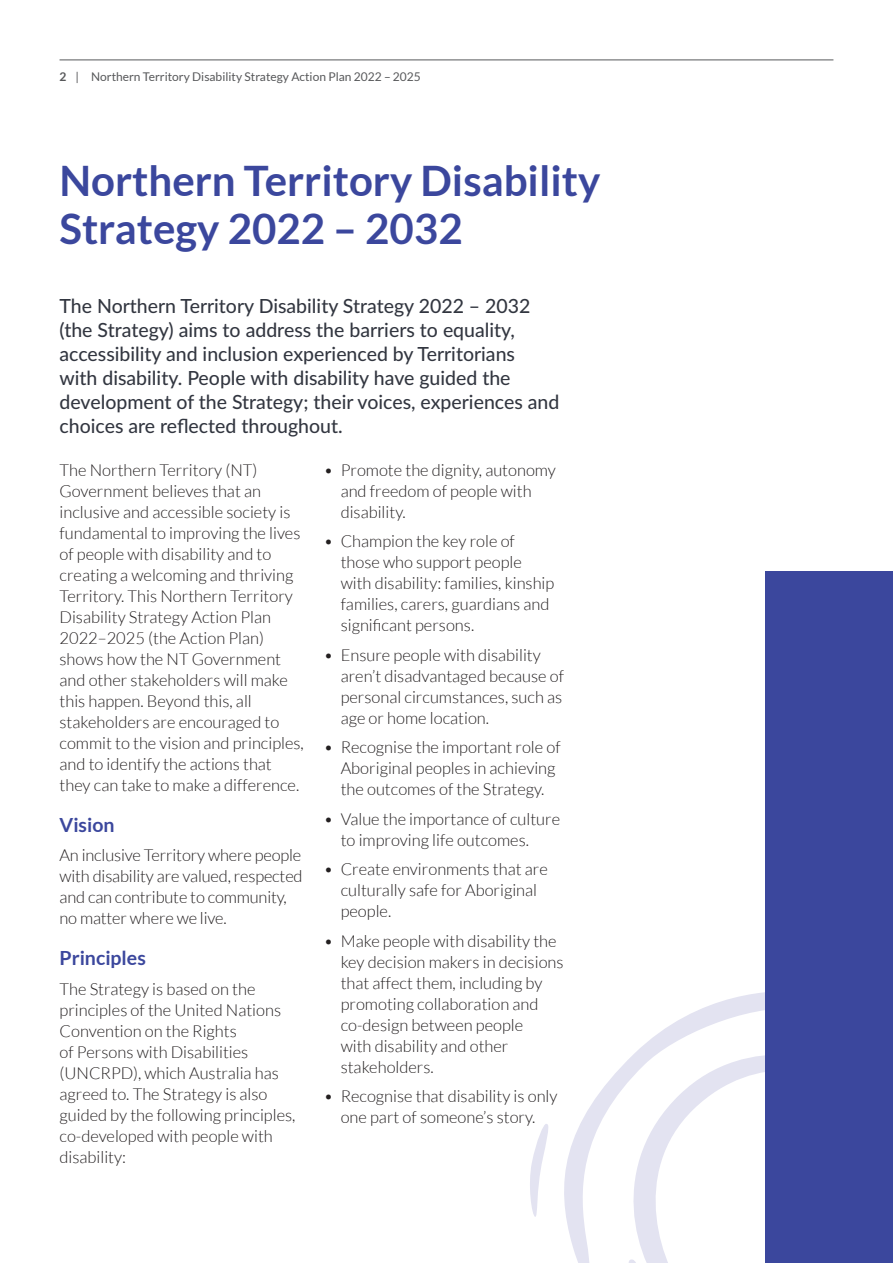
<style>
.page{position:relative;width:893px;height:1263px;background:#fff}
.page>*{position:absolute;margin:0;border:0;box-sizing:border-box;transform-origin:0 0}
._1__Heading{font:700 42px/48px "Lato";color:#3b479d}
._2__Intro_Para{font:500 19.5px/24px "Lato";color:#323640}
._3__2nd_Heading{font:700 19.5px "Lato";color:#3b479d}
.Body_Copy{font:300 16.5px/21px "Lato";color:#231f20}
.t1{font:12px "Lato";color:#57585a}
.s1{font-weight:700}
</style>
<div class="page">
<hr style="left:60px;top:60px;width:773px;height:1px;background:#57585a">
<svg style="left:564px;top:992px;width:201px;height:271px"></svg>
<svg style="left:609px;top:1027px;width:123px;height:236px"></svg>
<svg style="left:732px;top:1016px;width:33px;height:247px"></svg>
<svg style="left:530px;top:1124px;width:18px;height:93px"></svg>
<div style="left:765px;top:572px;width:128px;height:691px;background:#3b479d"></div>
<p class="t1" style="left:60px;top:70px;width:363px"><span class="s1">2</span> | Northern Territory Disability Strategy Action Plan 2022 – 2025</p>
<p class="_1__Heading" style="left:60px;top:156px;width:542px">Northern Territory Disability<br>Strategy 2022 – 2032</p>
<p class="_2__Intro_Para" style="left:60px;top:293px;width:501px">The Northern Territory Disability Strategy 2022 – 2032 (the Strategy) aims to address the barriers to equality, accessibility and inclusion experienced by Territorians<br>with disability. People with disability have guided the development of the Strategy; their voices, experiences and choices are reflected throughout.</p>
<p class="Body_Copy" style="left:60px;top:459px;width:246px">The Northern Territory (NT)<br>Government believes that an inclusive and accessible society is fundamental to improving the lives of people with disability and to creating a welcoming and thriving<br>Territory. This Northern Territory<br>Disability Strategy Action Plan<br>2022–2025 (the Action Plan) shows how the NT Government and other stakeholders will make this happen. Beyond this, all stakeholders are encouraged to commit to the vision and principles, and to identify the actions that they can take to make a difference.</p>
<p class="_3__2nd_Heading" style="left:60px;top:813px;width:57px">Vision</p>
<p class="Body_Copy" style="left:60px;top:845px;width:245px">An inclusive Territory where people with disability are valued, respected and can contribute to community, no matter where we live.</p>
<p class="_3__2nd_Heading" style="left:60px;top:947px;width:88px">Principles</p>
<p class="Body_Copy" style="left:60px;top:978px;width:237px">The Strategy is based on the principles of the United Nations<br>Convention on the Rights<br>of Persons with Disabilities (UNCRPD), which Australia has agreed to. The Strategy is also guided by the following principles, co-developed with people with disability:</p>
<p class="Body_Copy" style="left:341px;top:459px;width:217px;text-indent:-17px">• Promote the dignity, autonomy and freedom of people with disability.</p>
<p class="Body_Copy" style="left:341px;top:531px;width:215px;text-indent:-17px">• Champion the key role of those who support people with disability: families, kinship families, carers, guardians and significant persons.</p>
<p class="Body_Copy" style="left:341px;top:644px;width:225px;text-indent:-17px">• Ensure people with disability aren’t disadvantaged because of personal circumstances, such as age or home location.</p>
<p class="Body_Copy" style="left:341px;top:737px;width:222px;text-indent:-17px">• Recognise the important role of<br>Aboriginal peoples in achieving the outcomes of the Strategy.</p>
<p class="Body_Copy" style="left:341px;top:808px;width:221px;text-indent:-17px">• Value the importance of culture to improving life outcomes.</p>
<p class="Body_Copy" style="left:341px;top:859px;width:209px;text-indent:-17px">• Create environments that are culturally safe for Aboriginal people.</p>
<p class="Body_Copy" style="left:341px;top:930px;width:224px;text-indent:-17px">• Make people with disability the key decision makers in decisions that affect them, including by promoting collaboration and co-design between people<br>with disability and other stakeholders.</p>
<p class="Body_Copy" style="left:324px;top:1086px;width:235px;text-align:center">• Recognise that disability is only one part of someone’s story.</p>
</div>
